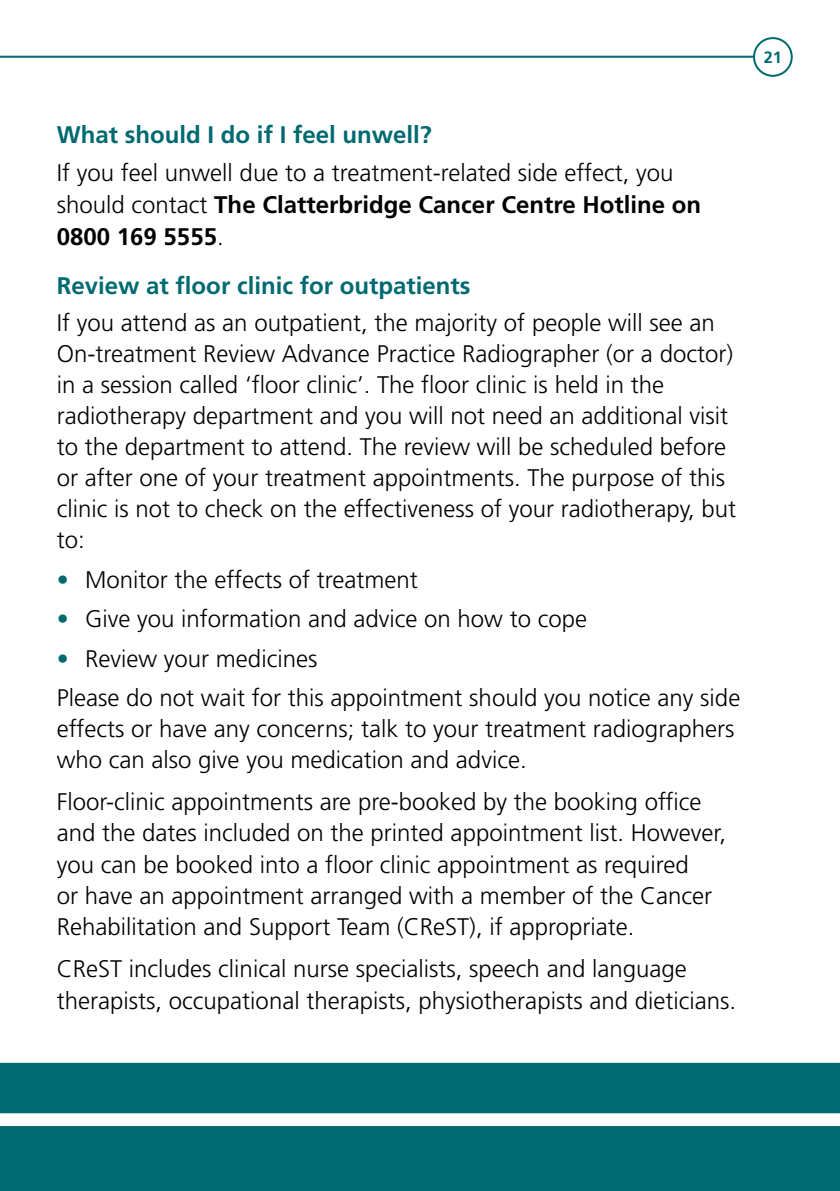
<style>
.page{position:relative;width:840px;height:1191px;background:#fff}
.page>*{position:absolute;margin:0;border:0;box-sizing:border-box;transform-origin:0 0}
.t1{font:300 24px/31px "Frutiger";color:#000}
.t2{font:700 24px "Frutiger";color:#006a71}
.t3{font:700 16.4px "Frutiger";color:#006a71}
.s1{font-weight:700}
.s2{color:#006a71}
</style>
<div class="page">
<div style="left:0;top:1062px;width:839px;height:129px;background:#006a71"></div>
<hr style="left:0;top:56px;width:791px;height:2px;background:#006a71">
<div style="left:753px;top:38px;width:38px;height:38px;background:#fff;border-radius:50%"></div>
<div style="left:752px;top:37px;width:40px;height:40px;border:2px solid #006a71;border-radius:50%"></div>
<svg style="left:0;top:1113px;width:839px;height:13px"></svg>
<p class="t2" style="left:57px;top:121px;width:376px">What should I do if I feel unwell?</p>
<p class="t1" style="left:57px;top:157px;width:645px;line-height:32px">If you feel unwell due to a treatment-related side effect, you should contact <span class="s1">The Clatterbridge Cancer Centre Hotline on<br>0800 169 5555</span>.</p>
<p class="t2" style="left:57px;top:272px;width:415px">Review at floor clinic for outpatients</p>
<p class="t1" style="left:57px;top:307px;width:680px">If you attend as an outpatient, the majority of people will see an On-treatment Review Advance Practice Radiographer (or a doctor) in a session called ‘floor clinic’. The floor clinic is held in the radiotherapy department and you will not need an additional visit to the department to attend. The review will be scheduled before or after one of your treatment appointments. The purpose of this clinic is not to check on the effectiveness of your radiotherapy, but to:</p>
<p class="t1" style="left:57px;top:563px;width:362px"><span class="s2">•</span> Monitor the effects of treatment</p>
<p class="t1" style="left:57px;top:603px;width:531px"><span class="s2">•</span> Give you information and advice on how to cope</p>
<p class="t1" style="left:57px;top:638px;width:684px;line-height:39.6px"><span class="s2">•</span> Review your medicines<br>Please do not wait for this appointment should you notice any side</p>
<p class="t1" style="left:57px;top:713px;width:678px">effects or have any concerns; talk to your treatment radiographers who can also give you medication and advice.</p>
<p class="t1" style="left:57px;top:786px;width:670px">Floor-clinic appointments are pre-booked by the booking office and the dates included on the printed appointment list. However, you can be booked into a floor clinic appointment as required<br>or have an appointment arranged with a member of the Cancer Rehabilitation and Support Team (CReST), if appropriate.</p>
<p class="t1" style="left:57px;top:952px;width:680px;line-height:32px">CReST includes clinical nurse specialists, speech and language therapists, occupational therapists, physiotherapists and dieticians.</p>
<p class="t3" style="left:763px;top:48px;width:20px">21</p>
</div>
